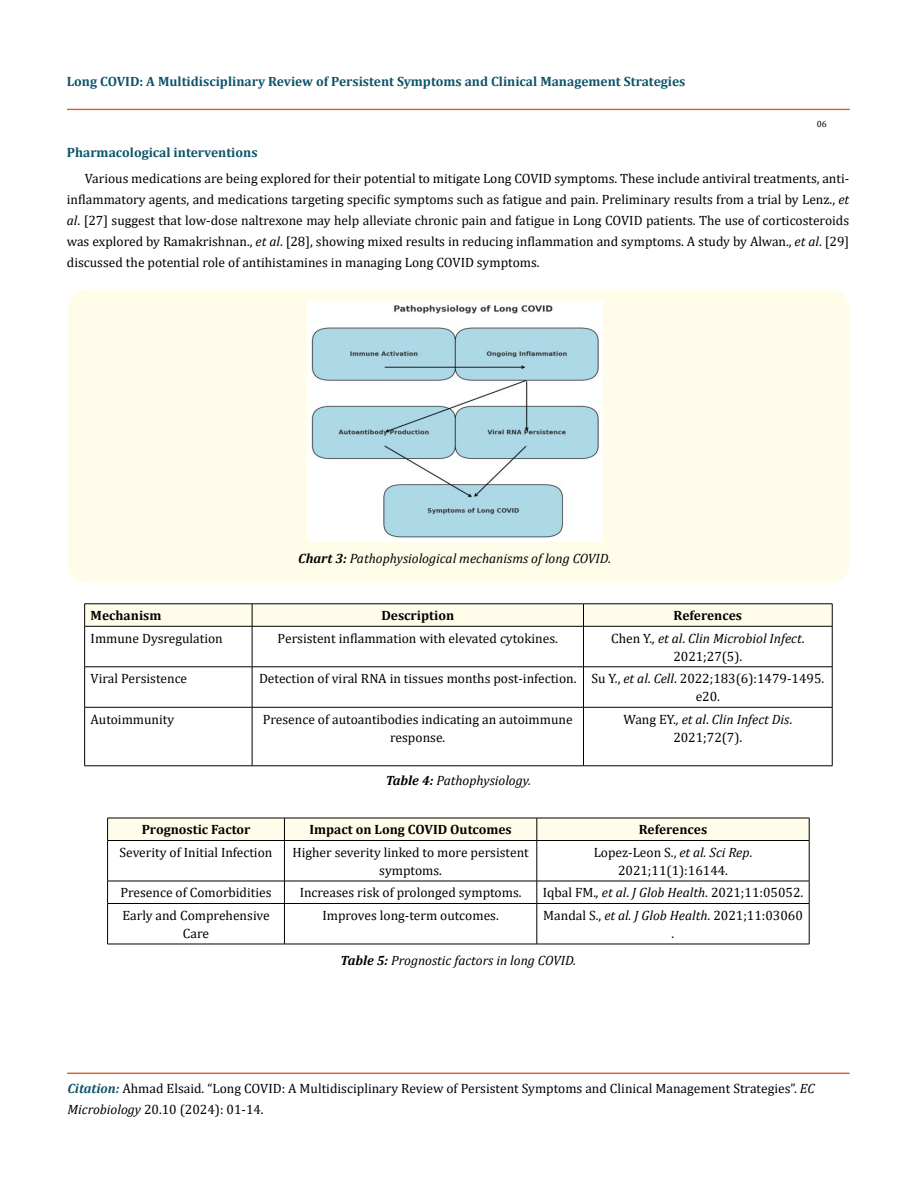
<style>
.page{position:relative;width:917px;height:1188px;background:#fff}
.page>*{position:absolute;margin:0;border:0;box-sizing:border-box;transform-origin:0 0}
.t1{font:13.5px/18px "Cambria";color:#000;text-align:center}
.t2{font:italic 13.5px/18px "Cambria";color:#000;text-align:center}
.t3{font:700 13.5px "Cambria";color:#0e546a}
.t4{font:700 13.5px "Cambria";color:#000}
.t5{font:9px "Cambria";color:#000}
.s1{font-style:italic}
.s2{font-weight:700}
.s3{font-style:normal}
.s4{font-weight:700;font-style:italic;color:#0e546a}
</style>
<div class="page">
<div style="left:67px;top:109px;width:782px;height:1px;border:1px solid #e05d1a"></div>
<div style="left:67px;top:1073px;width:782px;height:1px;border:1px solid #e05d1a"></div>
<div style="left:68px;top:290px;width:781px;height:293px;background:#fffde9;border-radius:19px"></div>
<img style="left:307px;top:301px;width:295px;height:240px">
<svg style="left:84px;top:604px;width:749px;height:22px"></svg>
<hr style="left:84px;top:626px;width:168px;height:1px;background:#000">
<hr style="left:84px;top:626px;width:1px;height:41px;background:#000">
<hr style="left:252px;top:626px;width:331px;height:1px;background:#000">
<hr style="left:252px;top:626px;width:1px;height:41px;background:#000">
<hr style="left:583px;top:626px;width:249px;height:1px;background:#000">
<hr style="left:583px;top:626px;width:1px;height:41px;background:#000">
<hr style="left:832px;top:626px;width:1px;height:41px;background:#000">
<hr style="left:84px;top:667px;width:168px;height:1px;background:#000">
<hr style="left:84px;top:667px;width:1px;height:40px;background:#000">
<hr style="left:252px;top:667px;width:331px;height:1px;background:#000">
<hr style="left:252px;top:667px;width:1px;height:40px;background:#000">
<hr style="left:583px;top:667px;width:249px;height:1px;background:#000">
<hr style="left:583px;top:667px;width:1px;height:40px;background:#000">
<hr style="left:832px;top:667px;width:1px;height:40px;background:#000">
<hr style="left:84px;top:707px;width:168px;height:1px;background:#000">
<hr style="left:84px;top:707px;width:1px;height:59px;background:#000">
<hr style="left:252px;top:707px;width:331px;height:1px;background:#000">
<hr style="left:252px;top:707px;width:1px;height:59px;background:#000">
<hr style="left:583px;top:707px;width:249px;height:1px;background:#000">
<hr style="left:583px;top:707px;width:1px;height:59px;background:#000">
<hr style="left:832px;top:707px;width:1px;height:59px;background:#000">
<hr style="left:84px;top:766px;width:168px;height:1px;background:#000">
<hr style="left:252px;top:766px;width:331px;height:1px;background:#000">
<hr style="left:583px;top:766px;width:249px;height:1px;background:#000">
<div style="left:107px;top:818px;width:703px;height:22px;background:#fffde9"></div>
<hr style="left:107px;top:840px;width:177px;height:1px;background:#000">
<hr style="left:107px;top:841px;width:1px;height:40px;background:#000">
<hr style="left:284px;top:840px;width:253px;height:1px;background:#000">
<hr style="left:284px;top:841px;width:1px;height:40px;background:#000">
<hr style="left:537px;top:840px;width:272px;height:1px;background:#000">
<hr style="left:536px;top:841px;width:1px;height:40px;background:#000">
<hr style="left:809px;top:841px;width:1px;height:40px;background:#000">
<hr style="left:107px;top:881px;width:177px;height:1px;background:#000">
<svg style="left:107px;top:881px;width:1px;height:22px"></svg>
<hr style="left:284px;top:881px;width:253px;height:1px;background:#000">
<svg style="left:284px;top:881px;width:1px;height:22px"></svg>
<hr style="left:537px;top:881px;width:272px;height:1px;background:#000">
<svg style="left:536px;top:881px;width:1px;height:22px"></svg>
<svg style="left:809px;top:881px;width:1px;height:22px"></svg>
<hr style="left:107px;top:903px;width:177px;height:1px;background:#000">
<hr style="left:107px;top:904px;width:1px;height:40px;background:#000">
<hr style="left:284px;top:903px;width:253px;height:1px;background:#000">
<hr style="left:284px;top:904px;width:1px;height:40px;background:#000">
<hr style="left:537px;top:903px;width:272px;height:1px;background:#000">
<hr style="left:536px;top:904px;width:1px;height:40px;background:#000">
<hr style="left:809px;top:904px;width:1px;height:40px;background:#000">
<hr style="left:107px;top:944px;width:177px;height:1px;background:#000">
<hr style="left:284px;top:944px;width:253px;height:1px;background:#000">
<hr style="left:537px;top:944px;width:272px;height:1px;background:#000">
<p class="t3" style="left:67px;top:72px;width:620px">Long COVID: A Multidisciplinary Review of Persistent Symptoms and Clinical Management Strategies</p>
<p class="t5" style="left:816px;top:118px;width:11px">06</p>
<p class="t3" style="left:67px;top:143px;width:192px">Pharmacological interventions</p>
<p class="t1" style="left:67px;top:167px;width:783px;line-height:21px;text-align:justify;text-indent:18px">Various medications are being explored for their potential to mitigate Long COVID symptoms. These include antiviral treatments, anti&shy;inflammatory agents, and medications targeting specific symptoms such as fatigue and pain. Preliminary results from a trial by Lenz., <span class="s1">et al</span>. [27] suggest that low-dose naltrexone may help alleviate chronic pain and fatigue in Long COVID patients. The use of corticosteroids was explored by Ramakrishnan., <span class="s1">et al</span>. [28], showing mixed results in reducing inflammation and symptoms. A study by Alwan., <span class="s1">et al</span>. [29] discussed the potential role of antihistamines in managing Long COVID symptoms.</p>
<p class="t2" style="left:298px;top:549px;width:314px"><span class="s2">Chart 3:</span> Pathophysiological mechanisms of long COVID.</p>
<p class="t4" style="left:91px;top:606px;width:72px">Mechanism</p>
<p class="t4" style="left:381px;top:606px;width:74px">Description</p>
<p class="t4" style="left:673px;top:606px;width:70px">References</p>
<p class="t1" style="left:91px;top:629px;width:134px">Immune Dysregulation</p>
<p class="t1" style="left:278px;top:629px;width:282px">Persistent inflammation with elevated cytokines.</p>
<p class="t2" style="left:611px;top:629px;width:195px"><span class="s3">Chen Y.</span>, et al<span class="s3">.</span> Clin Microbiol Infect<span class="s3">.<br>2021;27(5).</span></p>
<p class="t1" style="left:91px;top:670px;width:98px">Viral Persistence</p>
<p class="t1" style="left:695px;top:670px;width:130px;text-align:left;text-indent:-436px">Detection of viral RNA in tissues months post-infection. Su Y., <span class="s1">et al</span>. <span class="s1">Cell</span>. 2022;183(6):1479-1495. e20.</p>
<p class="t1" style="left:91px;top:710px;width:85px">Autoimmunity</p>
<p class="t1" style="left:263px;top:710px;width:311px">Presence of autoantibodies indicating an autoimmune response.</p>
<p class="t1" style="left:623px;top:710px;width:170px">Wang EY.<span class="s1">, et al</span>. <span class="s1">Clin Infect Dis</span>.<br>2021;72(7).</p>
<p class="t2" style="left:386px;top:771px;width:147px"><span class="s2">Table 4:</span> Pathophysiology.</p>
<p class="t4" style="left:142px;top:820px;width:110px">Prognostic Factor</p>
<p class="t4" style="left:309px;top:820px;width:204px">Impact on Long COVID Outcomes</p>
<p class="t4" style="left:638px;top:820px;width:70px">References</p>
<p class="t1" style="left:120px;top:843px;width:154px">Severity of Initial Infection</p>
<p class="t1" style="left:292px;top:843px;width:238px">Higher severity linked to more persistent symptoms.</p>
<p class="t1" style="left:593px;top:843px;width:160px">Lopez-Leon S., <span class="s1">et al. Sci Rep</span>.<br>2021;11(1):16144.</p>
<p class="t1" style="left:120px;top:884px;width:153px">Presence of Comorbidities</p>
<p class="t1" style="left:300px;top:884px;width:223px">Increases risk of prolonged symptoms.</p>
<p class="t1" style="left:543px;top:884px;width:262px">Iqbal FM.<span class="s1">, et al</span>. <span class="s1">J Glob Health</span>. 2021;11:05052.</p>
<p class="t1" style="left:122px;top:906px;width:149px">Early and Comprehensive<br>Care</p>
<p class="t1" style="left:322px;top:906px;width:178px">Improves long-term outcomes.</p>
<p class="t1" style="left:543px;top:906px;width:261px">Mandal S., <span class="s1">et al. J Glob Health</span>. 2021;11:03060 .</p>
<p class="t2" style="left:340px;top:951px;width:237px"><span class="s2">Table 5:</span> Prognostic factors in long COVID.</p>
<p class="t1" style="left:68px;top:1078px;width:748px;line-height:21px;text-align:left"><span class="s4">Citation:</span> Ahmad Elsaid. “Long COVID: A Multidisciplinary Review of Persistent Symptoms and Clinical Management Strategies”. <span class="s1">EC<br>Microbiology</span> 20.10 (2024): 01-14.</p>
</div>
